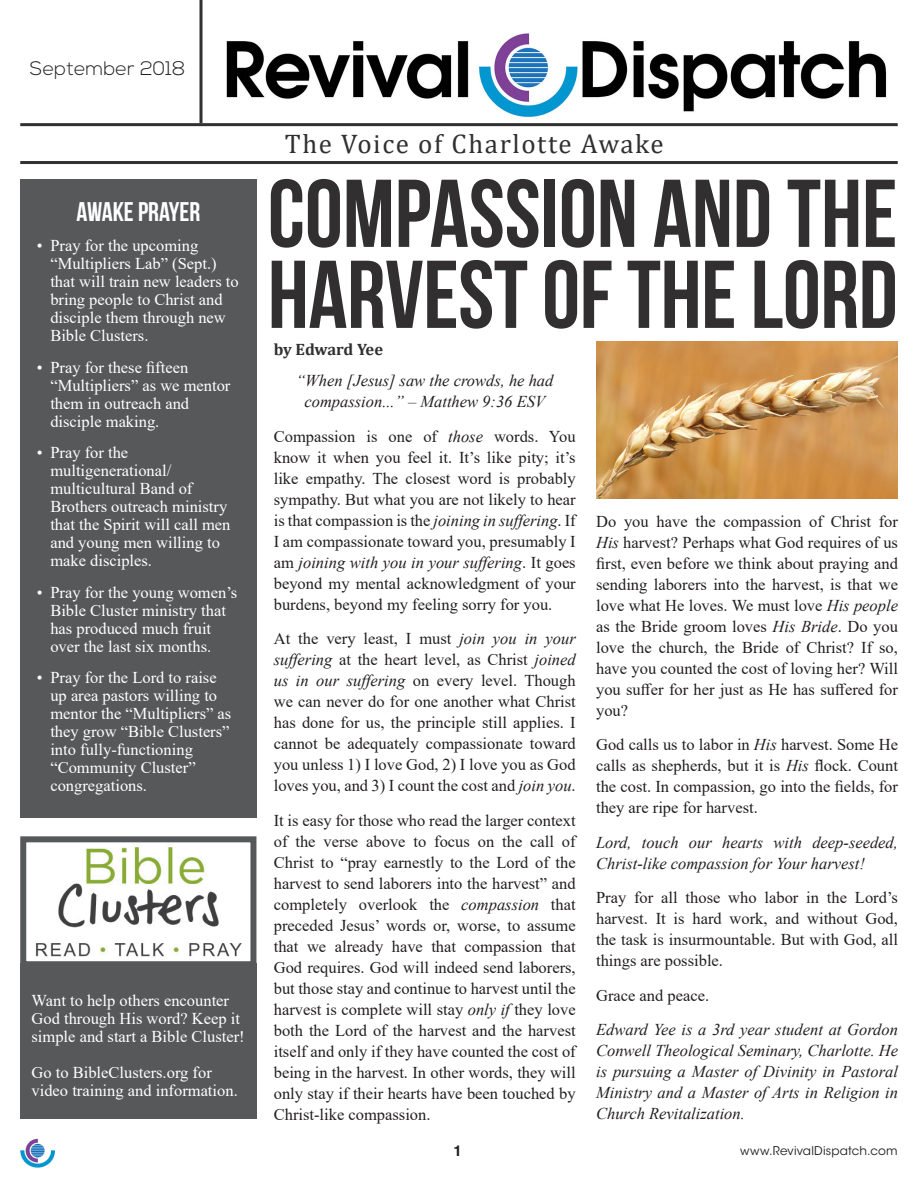
<style>
.page{position:relative;width:918px;height:1188px;background:#fff}
.page>*{position:absolute;margin:0;border:0;box-sizing:border-box;transform-origin:0 0}
.t1{font:96px/81px "Bebas Neue";letter-spacing:-.005em;color:#312f30}
.t2{font:27px "Cambria";letter-spacing:.06em;color:#312f30}
.t3{font:27px "Bebas Neue";color:#fff}
.t4{font:300 19.5px "Nexa";color:#231f20}
.paragraph_final{font:16.5px/21px "Times New Roman";color:#231f20;text-align:justify}
.prayer_directives{font:16.5px/18px "Times New Roman";color:#fff}
.paragraph_final-2{font:italic 16.5px/21px "Times New Roman";color:#231f20}
.t5{font:700 16.5px "Cambria";letter-spacing:-.015em;color:#312f30}
.t6{font:700 15px "Helvetica";color:#231f20}
.t7{font:12px "ITC Avant Garde Std";letter-spacing:.015em;color:#231f20}
.s1{font-style:italic}
</style>
<div class="page">
<img style="left:20px;top:1138px;width:34px;height:30px">
<hr style="left:20px;top:123px;width:878px;height:3px;background:#312f30">
<hr style="left:200px;top:0;width:2px;height:123px;background:#312f30">
<hr style="left:20px;top:161px;width:878px;height:3px;background:#312f30">
<img style="left:226px;top:33px;width:661px;height:84px">
<div style="left:20px;top:179px;width:236px;height:639px;background:#57585a"></div>
<div style="left:20px;top:836px;width:236px;height:131px;border:6px solid #57585a"></div>
<img style="left:35px;top:846px;width:207px;height:111px">
<div style="left:20px;top:964px;width:236px;height:155px;background:#57585a"></div>
<img style="left:596px;top:341px;width:302px;height:157px">
<p class="t4" style="left:30px;top:57px;width:157px">September 2018</p>
<p class="t3" style="left:76px;top:196px;width:125px">AWAKE PRAYER</p>
<p class="prayer_directives" style="left:50px;top:236px;width:190px;text-indent:-14px">• Pray for the upcoming “Multipliers Lab” (Sept.) that will train new leaders to bring people to Christ and disciple them through new<br>Bible Clusters.</p>
<p class="prayer_directives" style="left:50px;top:358px;width:182px;text-indent:-14px">• Pray for these fifteen “Multipliers” as we mentor them in outreach and disciple making.</p>
<p class="prayer_directives" style="left:50px;top:443px;width:182px;text-indent:-14px">• Pray for the multigenerational/ multicultural Band of<br>Brothers outreach ministry that the Spirit will call men and young men willing to make disciples.</p>
<p class="prayer_directives" style="left:50px;top:583px;width:188px;text-indent:-14px">• Pray for the young women’s<br>Bible Cluster ministry that has produced much fruit over the last six months.</p>
<p class="prayer_directives" style="left:50px;top:668px;width:183px;text-indent:-14px">• Pray for the Lord to raise up area pastors willing to mentor the “Multipliers” as they grow “Bible Clusters” into fully-functioning “Community Cluster” congregations.</p>
<p class="prayer_directives" style="left:32px;top:991px;width:215px">Want to help others encounter<br>God through His word? Keep it simple and start a Bible Cluster!</p>
<p class="prayer_directives" style="left:32px;top:1063px;width:208px">Go to BibleClusters.org for video training and information.</p>
<p class="t2" style="left:285px;top:128px;width:381px">The Voice of Charlotte Awake</p>
<p class="t1" style="left:268px;top:172px;width:631px">COMPASSION AND THE<br>HARVEST OF THE LORD</p>
<p class="t5" style="left:274px;top:338px;width:111px">by Edward Yee</p>
<p class="paragraph_final-2" style="left:296px;top:370px;width:259px;text-align:center">“When [Jesus] saw the crowds, he had compassion...” – Matthew 9:36 ESV</p>
<p class="paragraph_final" style="left:274px;top:425px;width:303px">Compassion is one of <span class="s1">those</span> words. You know it when you feel it. It’s like pity; it’s like empathy. The closest word is probably sympathy. But what you are not likely to hear is that compassion is the <span class="s1">joining in suffering</span>. If I am compassionate toward you, presumably I am <span class="s1">joining with you in your suffering</span>. It goes beyond my mental acknowledgment of your burdens, beyond my feeling sorry for you.</p>
<p class="paragraph_final" style="left:274px;top:628px;width:303px">At the very least, I must <span class="s1">join you in your suffering</span> at the heart level, as Christ <span class="s1">joined us in our suffering</span> on every level. Though we can never do for one another what Christ has done for us, the principle still applies. I cannot be adequately compassionate toward you unless 1) I love God, 2) I love you as God loves you, and 3) I count the cost and <span class="s1">join you</span>.</p>
<p class="paragraph_final" style="left:274px;top:809px;width:303px">It is easy for those who read the larger context of the verse above to focus on the call of Christ to “pray earnestly to the Lord of the harvest to send laborers into the harvest” and completely overlook the <span class="s1">compassion</span> that preceded Jesus’ words or, worse, to assume that we already have that compassion that God requires. God will indeed send laborers, but those stay and continue to harvest until the harvest is complete will stay <span class="s1">only if</span> they love both the Lord of the harvest and the harvest itself and only if they have counted the cost of being in the harvest. In other words, they will only stay if their hearts have been touched by Christ-like compassion.</p>
<p class="paragraph_final" style="left:596px;top:510px;width:303px">Do you have the compassion of Christ for <span class="s1">His</span> harvest? Perhaps what God requires of us first, even before we think about praying and sending laborers into the harvest, is that we love what He loves. We must love <span class="s1">His people </span>as the Bride groom loves <span class="s1">His Bride</span>. Do you love the church, the Bride of Christ? If so, have you counted the cost of loving her? Will you suffer for her just as He has suffered for you?</p>
<p class="paragraph_final" style="left:596px;top:734px;width:303px">God calls us to labor in <span class="s1">His</span> harvest. Some He calls as shepherds, but it is <span class="s1">His</span> flock. Count the cost. In compassion, go into the fields, for they are ripe for harvest.</p>
<p class="paragraph_final-2" style="left:596px;top:831px;width:303px">Lord, touch our hearts with deep-seeded,<br>Christ-like compassion for Your harvest!</p>
<p class="paragraph_final" style="left:596px;top:887px;width:303px">Pray for all those who labor in the Lord’s harvest. It is hard work, and without God, the task is insurmountable. But with God, all things are possible.</p>
<p class="paragraph_final" style="left:596px;top:984px;width:115px">Grace and peace.</p>
<p class="paragraph_final-2" style="left:596px;top:1019px;width:303px;text-align:justify">Edward Yee is a 3rd year student at Gordon Conwell Theological Seminary, Charlotte. He is pursuing a Master of Divinity in Pastoral Ministry and a Master of Arts in Religion in Church Revitalization.</p>
<p class="t6" style="left:454px;top:1141px;width:10px">1</p>
<p class="t7" style="left:740px;top:1143px;width:159px">www.RevivalDispatch.com</p>
</div>
